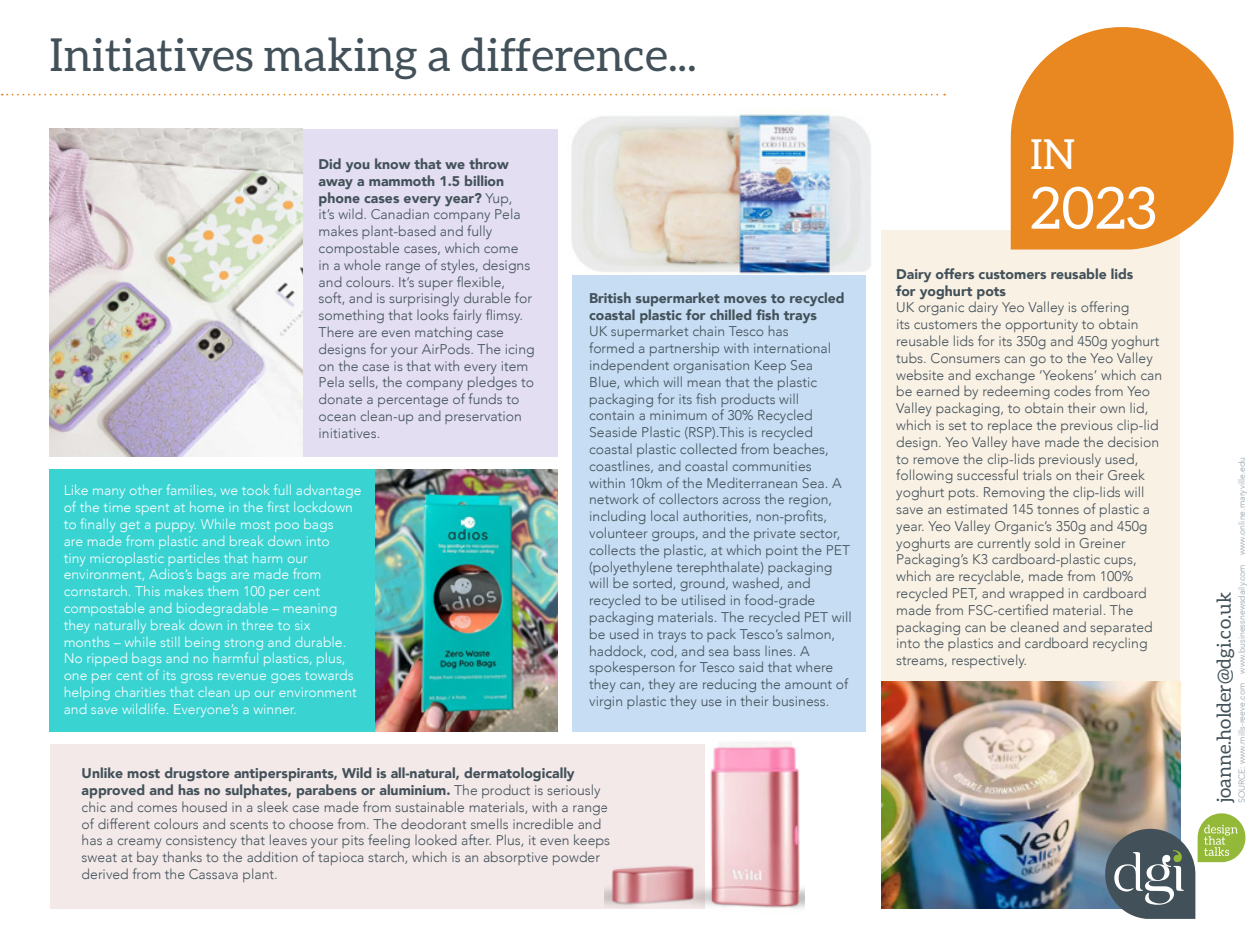
<style>
.page{position:relative;width:1260px;height:945px;background:#fff}
.page>*{position:absolute;margin:0;border:0;box-sizing:border-box;transform-origin:0 0}
.t1{font:58.1px "Aleo";color:#fff}
.t2{font:45.5px "Aleo";color:#425159}
.t3{font:41.48px "Aleo";color:#fff}
.t4{font:19.25px "Aleo";color:#425159}
.t5{font:300 14px/16.8px "Avenir";color:#425159}
.t6{font:300 14px/16.8px "Avenir";color:#fff}
.t7{font:900 14px/16.8px "Avenir";color:#425159}
.t8{font:300 8.75px "Avenir";color:#94a2aa}
.s1{font-weight:900}
</style>
<div class="page">
<div style="left:881px;top:230px;width:299px;height:472px;background:#faf1e5"></div>
<div style="left:572px;top:122px;width:294px;height:610px;background:#c7ddf4"></div>
<img style="left:881px;top:682px;width:299px;height:226px">
<div style="left:50px;top:744px;width:655px;height:164px;background:#f4e9e9"></div>
<div style="left:50px;top:469px;width:326px;height:263px;background:#39d3d2"></div>
<div style="left:302px;top:129px;width:256px;height:328px;background:#e3def2"></div>
<svg style="left:1010px;top:27px;width:224px;height:223px;fill:#e98721"></svg>
<svg style="left:2px;top:94px;width:943px;height:1px"></svg>
<svg style="left:1101px;top:810px;width:145px;height:109px"></svg>
<img style="left:50px;top:129px;width:252px;height:328px">
<img style="left:571px;top:114px;width:300px;height:161px">
<img style="left:376px;top:469px;width:182px;height:263px">
<img style="left:604px;top:742px;width:201px;height:167px">
<p class="t2" style="left:50px;top:30px;width:649px">Initiatives making a difference...</p>
<p class="t5" style="left:319px;top:156px;width:218px"><span class="s1">Did you know that we throw away a mammoth 1.5 billion phone cases every year?</span> Yup,<br>it’s wild. Canadian company Pela makes plant-based and fully compostable cases, which come<br>in a whole range of styles, designs and colours. It’s super flexible, soft, and is surprisingly durable for something that looks fairly flimsy.<br>There are even matching case designs for your AirPods. The icing on the case is that with every item<br>Pela sells, the company pledges to donate a percentage of funds to ocean clean-up and preservation initiatives.</p>
<p class="t6" style="left:64px;top:482px;width:299px">Like many other families, we took full advantage of the time spent at home in the first lockdown to finally get a puppy. While most poo bags<br>are made from plastic and break down into<br>tiny microplastic particles that harm our environment, Adios’s bags are made from cornstarch. This makes them 100 per cent compostable and biodegradable – meaning they naturally break down in three to six<br>months – while still being strong and durable.<br>No ripped bags and no harmful plastics, plus, one per cent of its gross revenue goes towards helping charities that clean up our environment and save wildlife. Everyone’s a winner.</p>
<p class="t5" style="left:589px;top:290px;width:264px"><span class="s1">British supermarket moves to recycled coastal plastic for chilled fish trays<br></span>UK supermarket chain Tesco has<br>formed a partnership with international independent organisation Keep Sea<br>Blue, which will mean that the plastic packaging for its fish products will<br>contain a minimum of 30% Recycled Seaside Plastic (RSP).This is recycled coastal plastic collected from beaches, coastlines, and coastal communities within 10km of the Mediterranean Sea. A network of collectors across the region, including local authorities, non-profits, volunteer groups, and the private sector, collects the plastic, at which point the PET (polyethylene terephthalate) packaging will be sorted, ground, washed, and recycled to be utilised in food-grade packaging materials. The recycled PET will be used in trays to pack Tesco’s salmon, haddock, cod, and sea bass lines. A spokesperson for Tesco said that where they can, they are reducing the amount of virgin plastic they use in their business.</p>
<p class="t5" style="left:82px;top:765px;width:530px"><span class="s1">Unlike most drugstore antiperspirants, Wild is all-natural, dermatologically approved and has no sulphates, parabens or aluminium.</span> The product is seriously chic and comes housed in a sleek case made from sustainable materials, with a range of different colours and scents to choose from. The deodorant smells incredible and has a creamy consistency that leaves your pits feeling looked after. Plus, it even keeps sweat at bay thanks to the addition of tapioca starch, which is an absorptive powder derived from the Cassava plant.</p>
<p class="t3" style="left:1030px;top:130px;width:46px">IN</p>
<p class="t1" style="left:1030px;top:175px;width:128px">2023</p>
<p class="t7" style="left:896px;top:265px;width:239px">Dairy offers customers reusable lids for yoghurt pots</p>
<p class="t5" style="left:896px;top:299px;width:267px">UK organic dairy Yeo Valley is offering<br>its customers the opportunity to obtain reusable lids for its 350g and 450g yoghurt tubs. Consumers can go to the Yeo Valley website and exchange ‘Yeokens’ which can be earned by redeeming codes from Yeo Valley packaging, to obtain their own lid, which is set to replace the previous clip-lid design. Yeo Valley have made the decision to remove the clip-lids previously used, following successful trials on their Greek yoghurt pots. Removing the clip-lids will save an estimated 145 tonnes of plastic a year. Yeo Valley Organic’s 350g and 450g yoghurts are currently sold in Greiner Packaging’s K3 cardboard-plastic cups, which are recyclable, made from 100% recycled PET, and wrapped in cardboard made from FSC-certified material. The packaging can be cleaned and separated into the plastics and cardboard recycling streams, respectively.</p>
<p class="t8" style="left:1237px;top:803px;width:348px;rotate:-90deg">SOURCE: www.mills-reeve.com www.businessnewsdaily.com www.online.maryville.edu</p>
<p class="t4" style="left:1213px;top:803px;width:212px;rotate:-90deg">joanne.holder@dgi.co.uk</p>
</div>
